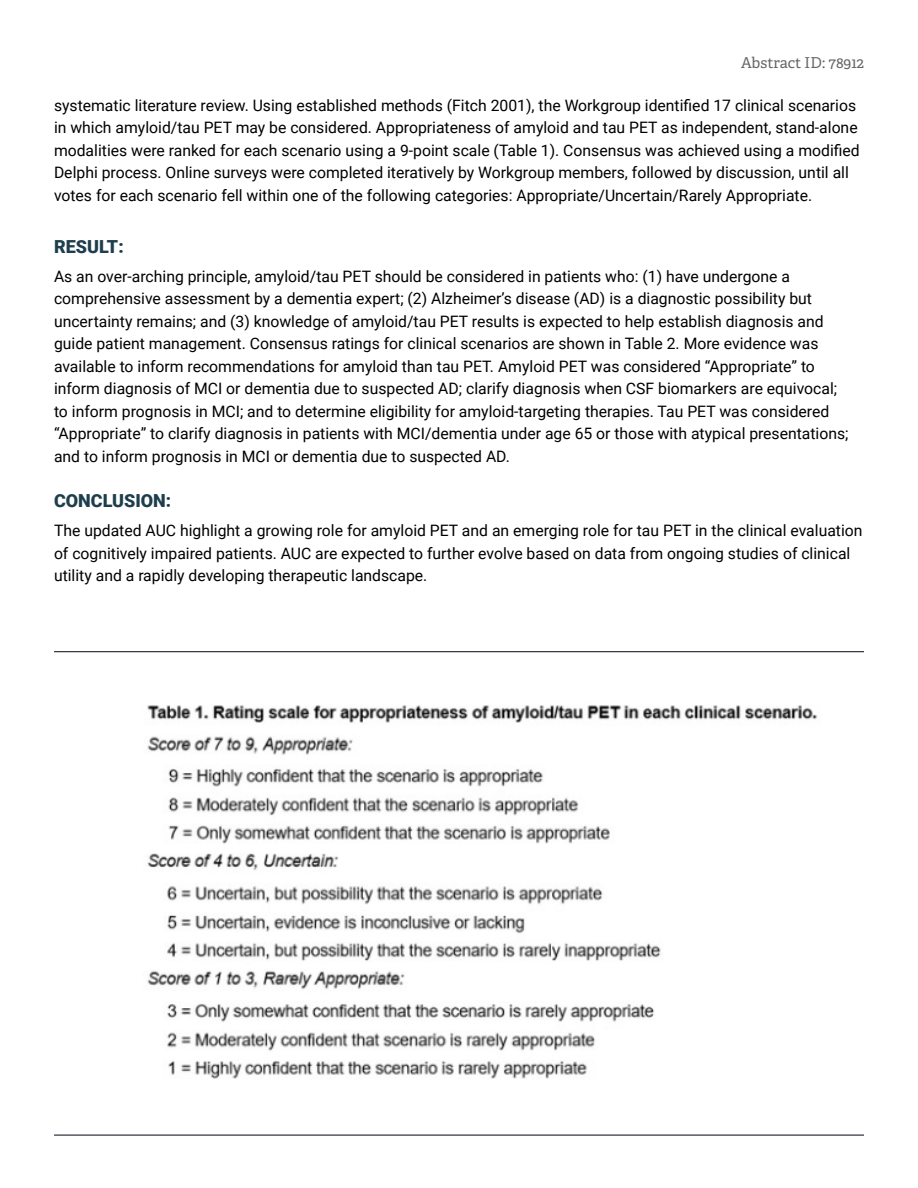
<style>
.page{position:relative;width:918px;height:1188px;background:#fff}
.page>*{position:absolute;margin:0;border:0;box-sizing:border-box;transform-origin:0 0}
.t1{font:900 18px "Roboto";color:#1e3e4e}
.t2{font:15.75px/22.5px "Roboto";color:#000}
.t3{font:15px "Adelle";color:#666}
</style>
<div class="page">
<hr style="left:54px;top:651px;width:810px;height:1px;background:#000712">
<hr style="left:54px;top:1135px;width:810px;height:1px;background:#000712">
<img style="left:147px;top:705px;width:670px;height:374px">
<p class="t3" style="left:741px;top:57px;width:124px">Abstract ID: 78912</p>
<p class="t2" style="left:54px;top:93px;width:807px">systematic literature review. Using established methods (Fitch 2001), the Workgroup identified 17 clinical scenarios in which amyloid/tau PET may be considered. Appropriateness of amyloid and tau PET as independent, stand-alone modalities were ranked for each scenario using a 9-point scale (Table 1). Consensus was achieved using a modified Delphi process. Online surveys were completed iteratively by Workgroup members, followed by discussion, until all votes for each scenario fell within one of the following categories: Appropriate/Uncertain/Rarely Appropriate.</p>
<p class="t1" style="left:54px;top:239px;width:71px">RESULT:</p>
<p class="t2" style="left:54px;top:266px;width:796px">As an over-arching principle, amyloid/tau PET should be considered in patients who: (1) have undergone a comprehensive assessment by a dementia expert; (2) Alzheimer’s disease (AD) is a diagnostic possibility but uncertainty remains; and (3) knowledge of amyloid/tau PET results is expected to help establish diagnosis and guide patient management. Consensus ratings for clinical scenarios are shown in Table 2. More evidence was available to inform recommendations for amyloid than tau PET. Amyloid PET was considered “Appropriate” to inform diagnosis of MCI or dementia due to suspected AD; clarify diagnosis when CSF biomarkers are equivocal; to inform prognosis in MCI; and to determine eligibility for amyloid-targeting therapies. Tau PET was considered “Appropriate” to clarify diagnosis in patients with MCI/dementia under age 65 or those with atypical presentations; and to inform prognosis in MCI or dementia due to suspected AD.</p>
<p class="t1" style="left:54px;top:493px;width:119px">CONCLUSION:</p>
<p class="t2" style="left:54px;top:520px;width:810px">The updated AUC highlight a growing role for amyloid PET and an emerging role for tau PET in the clinical evaluation of cognitively impaired patients. AUC are expected to further evolve based on data from ongoing studies of clinical utility and a rapidly developing therapeutic landscape.</p>
</div>
